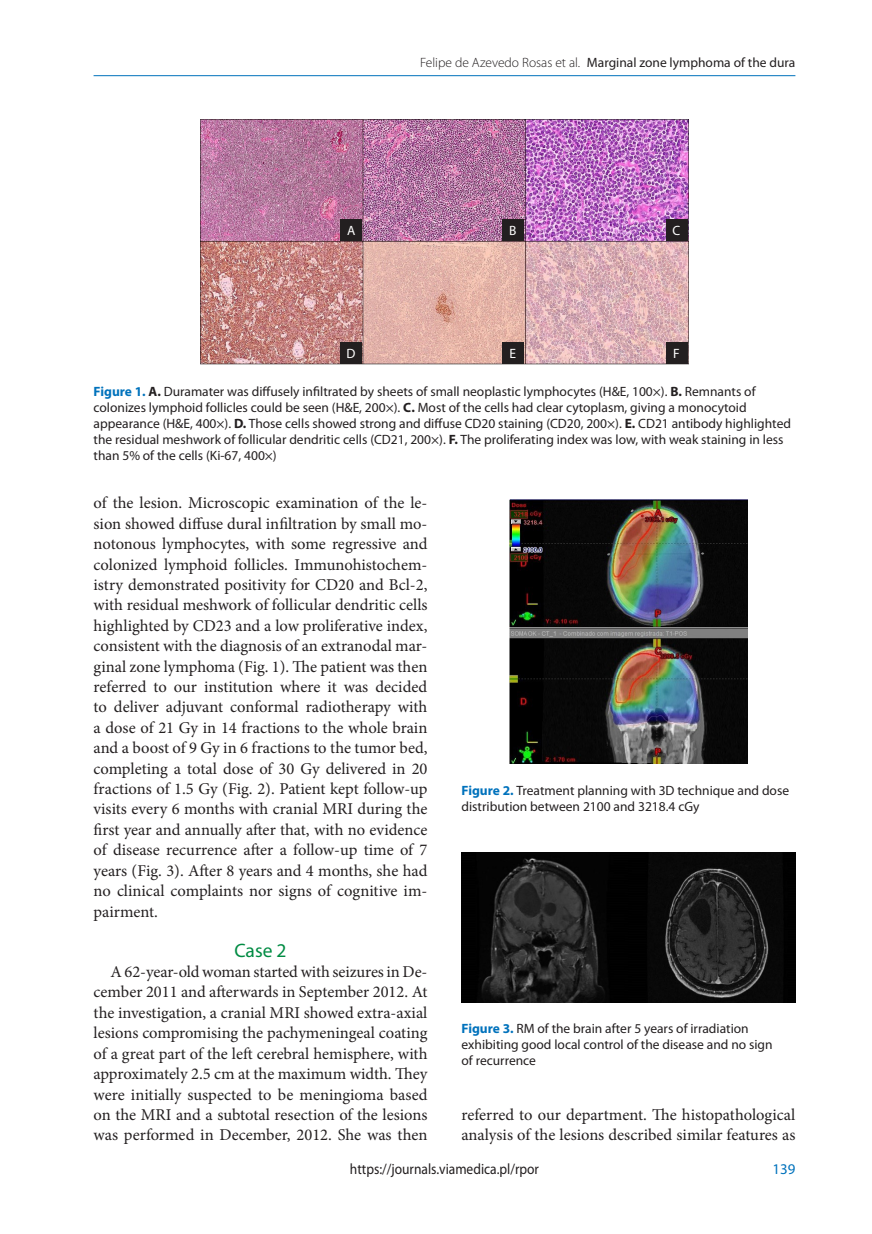
<style>
.page{position:relative;width:872px;height:1234px;background:#fff}
.page>*{position:absolute;margin:0;border:0;box-sizing:border-box;transform-origin:0 0}
.t1{font:19.5px "Myriad Pro";color:#008b43}
.t2{font:16.5px/20.4px "Minion Pro";color:#231f20;text-align:justify}
.t3{font:15px "Myriad Pro";color:#231f20;scale:.9 1}
.t4{font:14.85px "Myriad Pro";color:#0072bc}
.t5{font:13.5px/16.2px "Myriad Pro";color:#231f20}
.t6{font:13.5px "Myriad Pro";color:#fff}
.s1{font-weight:300}
.s2{font-weight:700;color:#0072bc}
.s3{font-weight:700}
</style>
<div class="page">
<hr style="left:94px;top:75px;width:701px;height:1px;background:#0072bc">
<img style="left:509px;top:499px;width:239px;height:264px">
<img style="left:461px;top:852px;width:334px;height:149px">
<img style="left:200px;top:119px;width:489px;height:246px">
<div style="left:340px;top:219px;width:22px;height:21px;background:#231f20"></div>
<div style="left:502px;top:219px;width:21px;height:21px;background:#231f20"></div>
<div style="left:666px;top:219px;width:21px;height:21px;background:#231f20"></div>
<div style="left:340px;top:342px;width:22px;height:21px;background:#231f20"></div>
<div style="left:502px;top:342px;width:21px;height:21px;background:#231f20"></div>
<div style="left:666px;top:342px;width:21px;height:21px;background:#231f20"></div>
<p class="t5" style="left:420px;top:54px;width:377px"><span class="s1">Felipe de Azevedo Rosas et al.</span> Marginal zone lymphoma of the dura</p>
<p class="t6" style="left:347px;top:223px;width:9px">A</p>
<p class="t6" style="left:509px;top:223px;width:9px">B</p>
<p class="t6" style="left:672px;top:223px;width:8px">C</p>
<p class="t6" style="left:347px;top:346px;width:10px">D</p>
<p class="t6" style="left:509px;top:346px;width:7px">E</p>
<p class="t6" style="left:673px;top:346px;width:8px">F</p>
<p class="t5" style="left:94px;top:383px;width:699px"><span class="s2">Figure 1.</span> <span class="s3">A.</span> Duramater was diffusely infiltrated by sheets of small neoplastic lymphocytes (H&amp;E, 100×). <span class="s3">B.</span> Remnants of colonizes lymphoid follicles could be seen (H&amp;E, 200×). <span class="s3">C.</span> Most of the cells had clear cytoplasm, giving a monocytoid appearance (H&amp;E, 400×). <span class="s3">D.</span> Those cells showed strong and diffuse CD20 staining (CD20, 200×). <span class="s3">E.</span> CD21 antibody highlighted the residual meshwork of follicular dendritic cells (CD21, 200×). <span class="s3">F.</span> The proliferating index was low, with weak staining in less than 5% of the cells (Ki-67, 400×)</p>
<p class="t2" style="left:94px;top:493px;width:335px">of the lesion. Microscopic examination of the le&shy;sion showed diffuse dural infiltration by small mo&shy;notonous lymphocytes, with some regressive and colonized lymphoid follicles. Immunohistochem&shy;istry demonstrated positivity for CD20 and Bcl-2, with residual meshwork of follicular dendritic cells highlighted by CD23 and a low proliferative index, consistent with the diagnosis of an extranodal mar&shy;ginal zone lymphoma (Fig. 1). The patient was then referred to our institution where it was decided to deliver adjuvant conformal radiotherapy with a dose of 21 Gy in 14 fractions to the whole brain and a boost of 9 Gy in 6 fractions to the tumor bed, completing a total dose of 30 Gy delivered in 20 fractions of 1.5 Gy (Fig. 2). Patient kept follow-up visits every 6 months with cranial MRI during the first year and annually after that, with no evidence of disease recurrence after a follow-up time of 7 years (Fig. 3). After 8 years and 4 months, she had no clinical complaints nor signs of cognitive im&shy;pairment.</p>
<p class="t1" style="left:234px;top:939px;width:54px">Case 2</p>
<p class="t2" style="left:94px;top:961px;width:335px;text-indent:17px">A 62-year-old woman started with seizures in De&shy;cember 2011 and afterwards in September 2012. At the investigation, a cranial MRI showed extra-axial lesions compromising the pachymeningeal coating of a great part of the left cerebral hemisphere, with approximately 2.5 cm at the maximum width. They were initially suspected to be meningioma based on the MRI and a subtotal resection of the lesions was performed in December, 2012. She was then</p>
<p class="t5" style="left:461px;top:782px;width:329px"><span class="s2">Figure 2.</span> Treatment planning with 3D technique and dose distribution between 2100 and 3218.4 cGy</p>
<p class="t5" style="left:461px;top:1019px;width:312px"><span class="s2">Figure 3.</span> RM of the brain after 5 years of irradiation exhibiting good local control of the disease and no sign of recurrence</p>
<p class="t2" style="left:461px;top:1104px;width:335px">referred to our department. The histopathological analysis of the lesions described similar features as</p>
<p class="t3" style="left:350px;top:1160px;width:212px">https://journals.viamedica.pl/rpor</p>
<p class="t4" style="left:772px;top:1160px;width:24px">139</p>
</div>
